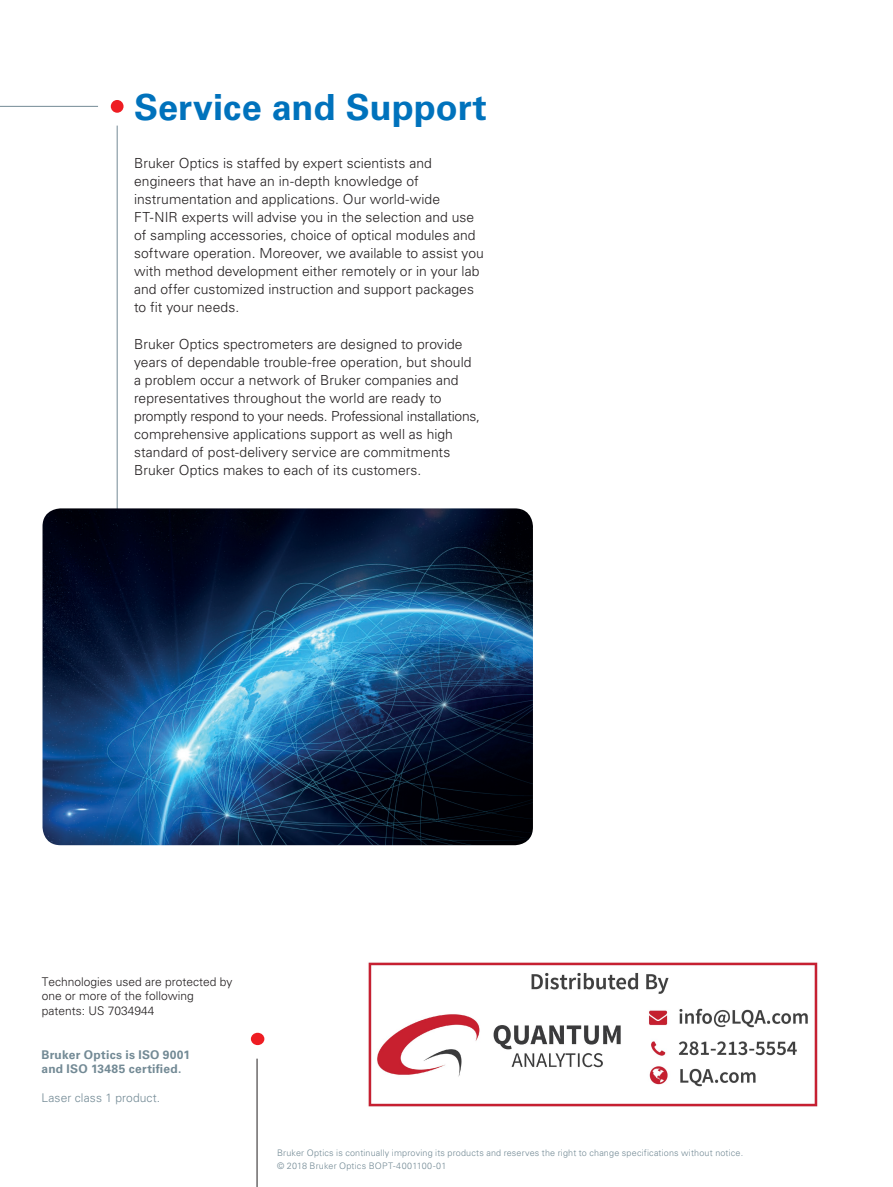
<style>
.page{position:relative;width:893px;height:1187px;background:#fff}
.page>*{position:absolute;margin:0;border:0;box-sizing:border-box;transform-origin:0 0}
.t1{font:700 36px "Univers";color:#0072bc}
.t2{font:300 13.8px/18px "Univers";color:#231f20}
.t3{font:300 12px/14.4px "Univers";color:#231f20}
.t4{font:700 12px/14.4px "Univers";letter-spacing:.025em;color:#738a95}
.t5{font:300 12px "Univers";letter-spacing:.01em;color:#738a95}
.t6{font:300 9px/13.5px "Univers";letter-spacing:.02em;color:#738a95}
</style>
<div class="page">
<hr style="left:117px;top:126px;width:1px;height:427px;background:#738a95">
<div style="left:111px;top:100px;width:13px;height:13px;background:#ee1d23;border-radius:50%"></div>
<img style="left:43px;top:508px;width:490px;height:337px">
<hr style="left:0;top:106px;width:98px;height:1px;background:#738a95">
<hr style="left:257px;top:1058px;width:1px;height:128px;background:#231f20">
<div style="left:251px;top:1032px;width:13px;height:12px;background:#ee1d23;border-radius:50%"></div>
<img style="left:368px;top:962px;width:450px;height:145px">
<h1 class="t1" style="left:134px;top:86px;width:354px">Service and Support</h1>
<p class="t2" style="left:134px;top:154px;width:351px">Bruker Optics is staffed by expert scientists and engineers that have an in-depth knowledge of instrumentation and applications. Our world-wide FT-NIR experts will advise you in the selection and use of sampling accessories, choice of optical modules and software operation. Moreover, we available to assist you with method development either remotely or in your lab and offer customized instruction and support packages to fit your needs.</p>
<p class="t2" style="left:134px;top:334px;width:347px">Bruker Optics spectrometers are designed to provide years of dependable trouble-free operation, but should a problem occur a network of Bruker companies and representatives throughout the world are ready to promptly respond to your needs. Professional installations, comprehensive applications support as well as high standard of post-delivery service are commitments Bruker Optics makes to each of its customers.</p>
<p class="t3" style="left:42px;top:974px;width:192px">Technologies used are protected by one or more of the following patents: US 7034944</p>
<p class="t4" style="left:41px;top:1047px;width:150px">Bruker Optics is ISO 9001 and ISO 13485 certified.</p>
<p class="t5" style="left:41px;top:1090px;width:120px">Laser class 1 product.</p>
<p class="t6" style="left:277px;top:1145px;width:468px">Bruker Optics is continually improving its products and reserves the right to change specifications without notice. © 2018 Bruker Optics BOPT-4001100-01</p>
</div>
